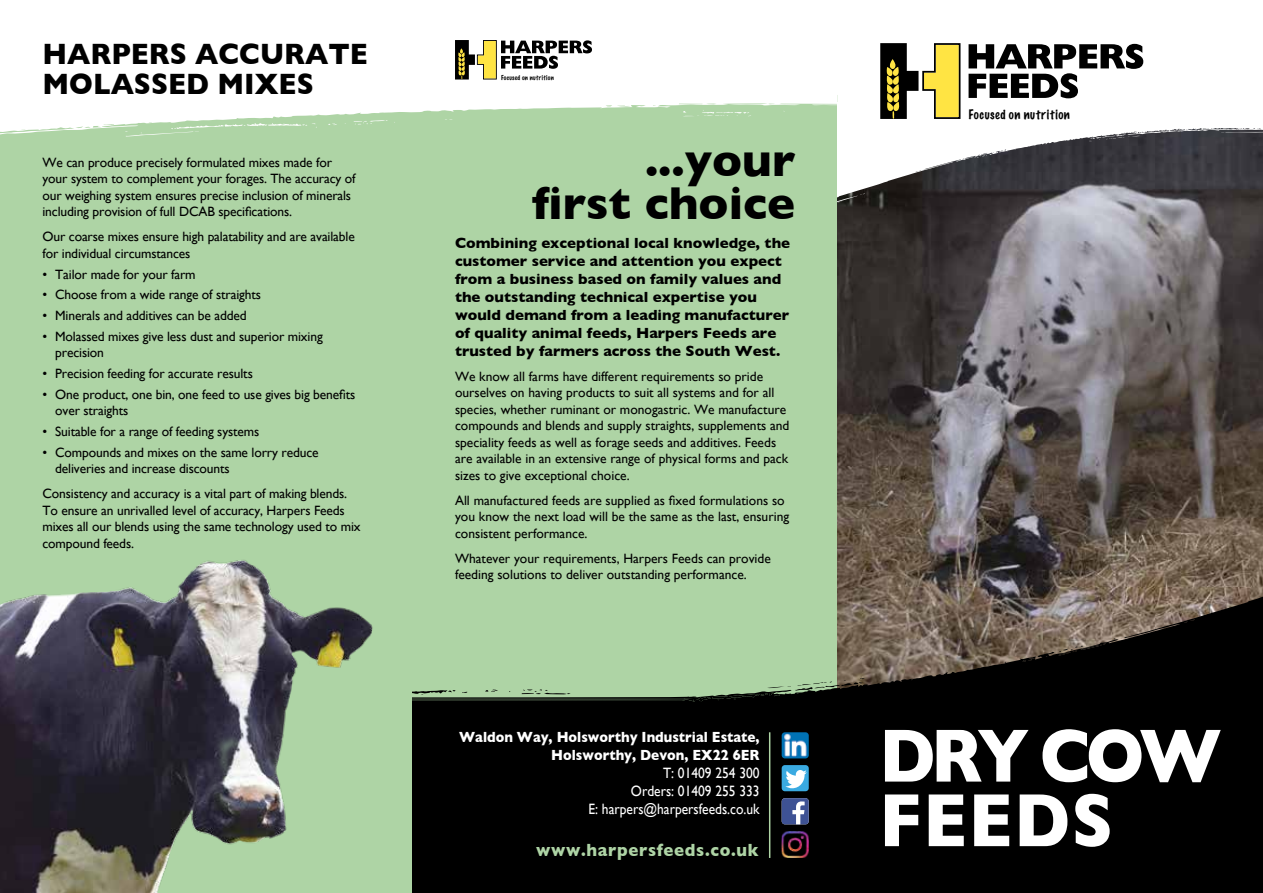
<style>
.page{position:relative;width:1263px;height:893px;background:#fff}
.page>*{position:absolute;margin:0;border:0;box-sizing:border-box;transform-origin:0 0}
.t1{font:700 76.35px/64.5px "Gill Sans";letter-spacing:-.03em;color:#fff;scale:.9 1}
.t2{font:700 46.95px/43.5px "Gill Sans";color:#000;text-align:right}
.t3{font:700 30px/30px "Gill Sans";color:#000;scale:.93 1}
.t4{font:700 18px "Gill Sans";letter-spacing:.04em;color:#aed4a5;scale:.93 1}
.t5{font:700 15px/18px "Gill Sans";color:#000}
.t6{font:700 15px/18px "Gill Sans";color:#fff;text-align:right;scale:.9 1}
.t7{font:15px/18px "Gill Sans";color:#fff;text-align:right;scale:.9 1}
.t8{font:13.5px/16.5px "Gill Sans";letter-spacing:-.01em;color:#000}
.t9{font:100 12.15px "Marker Felt";letter-spacing:.05em;color:#000}
.t10{font:100 6.3px "Marker Felt";letter-spacing:.05em;color:#000}
</style>
<div class="page">
<div style="left:0;top:0;width:838px;height:893px;background:#aed4a5"></div>
<svg style="left:0;top:123px;width:838px;height:31px"></svg>
<svg style="left:354px;top:123px;width:34px;height:2px"></svg>
<svg style="left:126px;top:123px;width:191px;height:13px"></svg>
<svg style="left:0;top:0;width:838px;height:123px;background:#f8fbf7"></svg>
<img style="left:838px;top:203px;width:425px;height:367px">
<svg style="left:412px;top:570px;width:851px;height:143px"></svg>
<svg style="left:1022px;top:658px;width:13px;height:4px"></svg>
<svg style="left:1059px;top:643px;width:47px;height:13px"></svg>
<svg style="left:1184px;top:619px;width:11px;height:4px"></svg>
<div style="left:412px;top:713px;width:851px;height:180px;background:#000"></div>
<svg style="left:412px;top:678px;width:453px;height:24px"></svg>
<svg style="left:782px;top:765px;width:27px;height:26px"></svg>
<svg style="left:782px;top:798px;width:27px;height:26px"></svg>
<img style="left:782px;top:732px;width:27px;height:26px">
<img style="left:781px;top:831px;width:28px;height:27px">
<hr style="left:769px;top:732px;width:1px;height:126px;background:#aed4a5">
<img style="left:0;top:560px;width:373px;height:333px">
<svg style="left:455px;top:40px;width:137px;height:40px;background:#aaa795"></svg>
<svg style="left:838px;top:43px;width:425px;height:160px"></svg>
<h3 class="t3" style="left:42px;top:38px;width:351px">HARPERS ACCURATE<br>MOLASSED MIXES</h3>
<p class="t8" style="left:42px;top:154px;width:315px">We can produce precisely formulated mixes made for your system to complement your forages. The accuracy of our weighing system ensures precise inclusion of minerals including provision of full DCAB specifications.</p>
<p class="t8" style="left:42px;top:228px;width:314px">Our coarse mixes ensure high palatability and are available for individual circumstances</p>
<p class="t8" style="left:42px;top:266px;width:155px">• Tailor made for your farm</p>
<p class="t8" style="left:42px;top:286px;width:220px">• Choose from a wide range of straights</p>
<p class="t8" style="left:42px;top:307px;width:206px">• Minerals and additives can be added</p>
<p class="t8" style="left:55px;top:328px;width:269px;text-indent:-13px">• Molassed mixes give less dust and superior mixing precision</p>
<p class="t8" style="left:42px;top:365px;width:212px">• Precision feeding for accurate results</p>
<p class="t8" style="left:55px;top:386px;width:302px;text-indent:-13px">• One product, one bin, one feed to use gives big benefits over straights</p>
<p class="t8" style="left:42px;top:423px;width:218px">• Suitable for a range of feeding systems</p>
<p class="t8" style="left:55px;top:444px;width:265px;text-indent:-13px">• Compounds and mixes on the same lorry reduce deliveries and increase discounts</p>
<p class="t8" style="left:42px;top:485px;width:320px">Consistency and accuracy is a vital part of making blends.<br>To ensure an unrivalled level of accuracy, Harpers Feeds mixes all our blends using the same technology used to mix compound feeds.</p>
<p class="t10" style="left:501px;top:72px;width:54px">Focused on nutrition</p>
<h2 class="t2" style="left:532px;top:137px;width:265px">...your<br>first choice</h2>
<p class="t5" style="left:455px;top:233px;width:337px">Combining exceptional local knowledge, the customer service and attention you expect from a business based on family values and the outstanding technical expertise you would demand from a leading manufacturer of quality animal feeds, Harpers Feeds are trusted by farmers across the South West.</p>
<p class="t8" style="left:455px;top:368px;width:336px">We know all farms have different requirements so pride ourselves on having products to suit all systems and for all species, whether ruminant or monogastric. We manufacture compounds and blends and supply straights, supplements and speciality feeds as well as forage seeds and additives. Feeds are available in an extensive range of physical forms and pack sizes to give exceptional choice.</p>
<p class="t8" style="left:455px;top:492px;width:336px">All manufactured feeds are supplied as fixed formulations so you know the next load will be the same as the last, ensuring consistent performance.</p>
<p class="t8" style="left:455px;top:550px;width:317px">Whatever your requirements, Harpers Feeds can provide feeding solutions to deliver outstanding performance.</p>
<p class="t6" style="left:459px;top:727px;width:335px">Waldon Way, Holsworthy Industrial Estate,<br>Holsworthy, Devon, EX22 6ER</p>
<p class="t7" style="left:588px;top:763px;width:192px">T: 01409 254 300<br>Orders: 01409 255 333<br>E: harpers@harpersfeeds.co.uk</p>
<h3 class="t4" style="left:536px;top:835px;width:241px">www.harpersfeeds.co.uk</h3>
<p class="t9" style="left:968px;top:105px;width:103px">Focused on nutrition</p>
<h1 class="t1" style="left:879px;top:722px;width:382px">DRY COW<br>FEEDS</h1>
</div>
